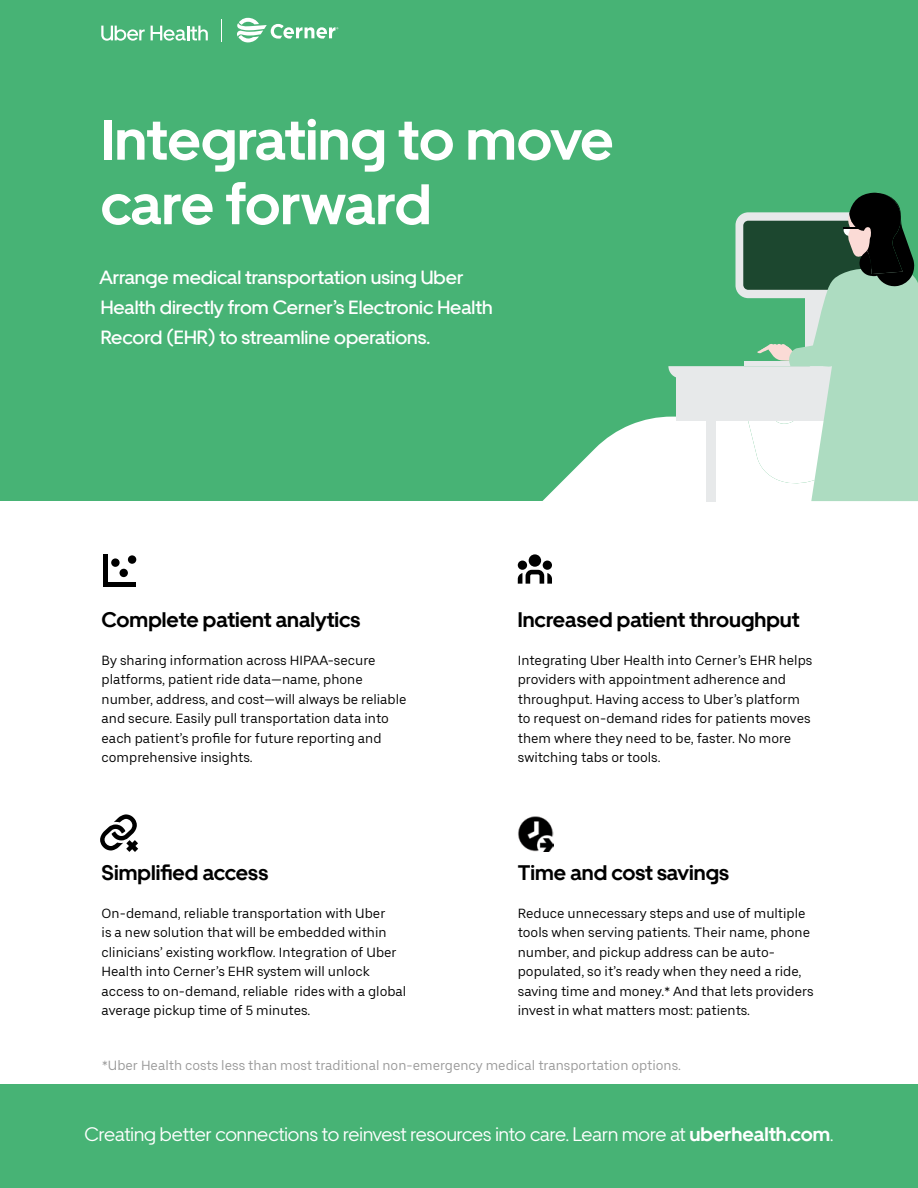
<style>
.page{position:relative;width:918px;height:1188px;background:#fff}
.page>*{position:absolute;margin:0;border:0;box-sizing:border-box;transform-origin:0 0}
.t1{font:700 57px/64.5px "Uber Move";color:#fff}
.t2{font:700 21px "Uber Move";color:#000}
.t3{font:500 19.5px/30px "Uber Move";color:#fff}
.t4{font:19.5px "Uber Move";color:#fff}
.t5{font:13.5px/19.5px "Uber Move Text";color:#000}
.t6{font:13.5px "Uber Move Text";color:#999}
.s1{font-weight:700}
</style>
<div class="page">
<svg style="left:100px;top:814px;width:38px;height:38px"></svg>
<div style="left:0;top:0;width:918px;height:500px;background:#47b375"></div>
<div style="left:0;top:1084px;width:918px;height:104px;background:#47b375"></div>
<svg style="left:542px;top:416px;width:126px;height:85px;fill:#fff"></svg>
<div style="left:707px;top:391px;width:9px;height:111px;background:#e7e9ea"></div>
<svg style="left:668px;top:193px;width:250px;height:308px"></svg>
<img style="left:518px;top:816px;width:35px;height:36px">
<div style="left:111px;top:558px;width:9px;height:9px;background:#000;border-radius:50%"></div>
<div style="left:128px;top:555px;width:8px;height:9px;background:#000;border-radius:50%"></div>
<div style="left:120px;top:569px;width:8px;height:8px;background:#000;border-radius:50%"></div>
<hr style="left:103px;top:554px;width:4px;height:33px;background:#000">
<div style="left:103px;top:582px;width:33px;height:5px;background:#000"></div>
<svg style="left:518px;top:554px;width:34px;height:30px"></svg>
<svg style="left:237px;top:18px;width:101px;height:25px"></svg>
<svg style="left:221px;top:19px;width:1px;height:23px"></svg>
<svg style="left:101px;top:26px;width:44px;height:15px"></svg>
<svg style="left:151px;top:26px;width:57px;height:15px"></svg>
<h1 class="t1" style="left:101px;top:107px;width:515px">Integrating to move care forward</h1>
<h3 class="t3" style="left:99px;top:262px;width:395px">Arrange medical transportation using Uber<br>Health directly from Cerner’s Electronic Health<br>Record (EHR) to streamline operations.</h3>
<h2 class="t2" style="left:102px;top:607px;width:260px">Complete patient analytics</h2>
<p class="t5" style="left:102px;top:650px;width:307px">By sharing information across HIPAA-secure platforms, patient ride data—name, phone number, address, and cost—will always be reliable and secure. Easily pull transportation data into each patient’s profile for future reporting and comprehensive insights.</p>
<h2 class="t2" style="left:102px;top:860px;width:168px">Simplified access</h2>
<p class="t5" style="left:102px;top:903px;width:306px">On-demand, reliable transportation with Uber<br>is a new solution that will be embedded within clinicians’ existing workflow. Integration of Uber Health into Cerner’s EHR system will unlock access to on-demand, reliable rides with a global average pickup time of 5 minutes.</p>
<h2 class="t2" style="left:518px;top:607px;width:283px">Increased patient throughput</h2>
<p class="t5" style="left:518px;top:650px;width:296px">Integrating Uber Health into Cerner’s EHR helps providers with appointment adherence and throughput. Having access to Uber’s platform to request on-demand rides for patients moves them where they need to be, faster. No more switching tabs or tools.</p>
<h2 class="t2" style="left:518px;top:860px;width:213px">Time and cost savings</h2>
<p class="t5" style="left:518px;top:903px;width:297px">Reduce unnecessary steps and use of multiple tools when serving patients. Their name, phone number, and pickup address can be auto&shy;populated, so it’s ready when they need a ride, saving time and money.* And that lets providers invest in what matters most: patients.</p>
<p class="t6" style="left:102px;top:1057px;width:580px">*Uber Health costs less than most traditional non-emergency medical transportation options.</p>
<h3 class="t4" style="left:85px;top:1123px;width:751px">Creating better connections to reinvest resources into care. Learn more at <span class="s1">uberhealth.com</span>.</h3>
</div>
